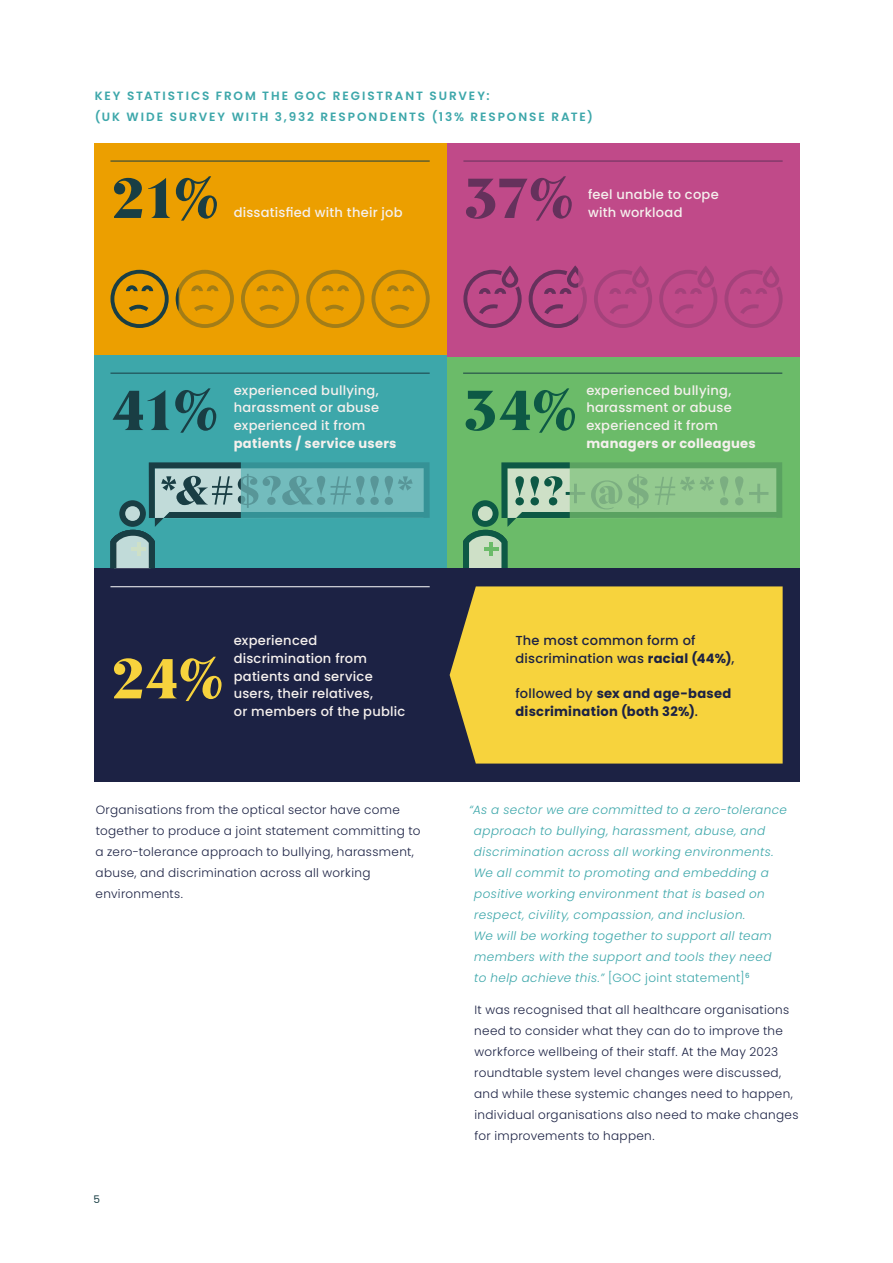
<style>
.page{position:relative;width:893px;height:1263px;background:#fff}
.page>*{position:absolute;margin:0;border:0;box-sizing:border-box;transform-origin:0 0}
.t1{font:900 56.85px "Berlingske Serif";color:#193e44}
.t2{font:900 56.85px "Berlingske Serif";color:#65315c}
.t3{font:900 56.85px "Berlingske Serif";color:#f7d33d}
.t4{font:900 56.85px "Berlingske Serif";color:#0d5945}
.t5{font:500 13.05px/17.9px "Poppins";letter-spacing:.02em;color:#f5f0ed}
.t6{font:700 13.05px/17.9px "Poppins";letter-spacing:.02em;color:#1c2244}
.t7{font:500 13.05px/17.9px "Poppins";letter-spacing:.015em;color:#1c2244}
.t8{font:700 13.05px "Poppins";letter-spacing:.025em;color:#f5f0ed}
.t9{font:300 12px/21px "Poppins";letter-spacing:.025em;color:#1c2244}
.t10{font:italic 300 12px/21px "Poppins";letter-spacing:.035em;color:#3da7aa}
.t11{font:600 12px/21px "Poppins";letter-spacing:.16em;color:#3da7aa}
.t12{font:10.5px "Poppins";color:#193e44}
.s1{font-weight:700}
.s2{font-weight:500}
.s3{font-style:normal}
</style>
<div class="page">
<div style="left:447px;top:355px;width:352px;height:213px;background:#6bbb69"></div>
<div style="left:447px;top:143px;width:353px;height:213px;background:#c04a89"></div>
<div style="left:94px;top:143px;width:353px;height:213px;background:#ec9f00"></div>
<hr style="left:110px;top:161px;width:320px;height:1px;background:#193e44">
<hr style="left:463px;top:161px;width:320px;height:1px;background:#65315c">
<svg style="left:110px;top:270px;width:59px;height:58px"></svg>
<svg style="left:241px;top:270px;width:58px;height:58px"></svg>
<svg style="left:306px;top:270px;width:58px;height:58px"></svg>
<svg style="left:371px;top:270px;width:59px;height:58px"></svg>
<svg style="left:176px;top:270px;width:58px;height:58px"></svg>
<svg style="left:463px;top:266px;width:59px;height:62px"></svg>
<svg style="left:529px;top:265px;width:58px;height:63px"></svg>
<svg style="left:594px;top:266px;width:58px;height:62px"></svg>
<svg style="left:659px;top:266px;width:58px;height:62px"></svg>
<svg style="left:724px;top:266px;width:59px;height:62px"></svg>
<div style="left:94px;top:355px;width:353px;height:213px;background:#3da7aa"></div>
<div style="left:94px;top:568px;width:706px;height:214px;background:#1c2244"></div>
<div style="left:450px;top:586px;width:333px;height:177px;background:#f7d33d"></div>
<hr style="left:110px;top:373px;width:320px;height:1px;background:#193e44">
<hr style="left:110px;top:586px;width:320px;height:1px;background:#fff">
<hr style="left:463px;top:373px;width:319px;height:1px;background:#193e44">
<svg style="left:110px;top:462px;width:320px;height:106px"></svg>
<svg style="left:463px;top:462px;width:319px;height:106px"></svg>
<p class="t11" style="left:95px;top:86px;width:500px">KEY STATISTICS FROM THE GOC REGISTRANT SURVEY:<br>(UK WIDE SURVEY WITH 3,932 RESPONDENTS (13% RESPONSE RATE)</p>
<h1 class="t1" style="left:110px;top:152px;width:111px">21%</h1>
<p class="t5" style="left:234px;top:204px;width:170px">dissatisfied with their job</p>
<h1 class="t2" style="left:463px;top:152px;width:113px">37%</h1>
<p class="t5" style="left:588px;top:186px;width:132px">feel unable to cope with workload</p>
<h1 class="t1" style="left:110px;top:364px;width:111px">41%</h1>
<p class="t5" style="left:234px;top:381px;width:147px;text-align:justify">experienced bullying, harassment or abuse experienced it from</p>
<p class="t8" style="left:234px;top:436px;width:164px">patients / service users</p>
<h1 class="t4" style="left:463px;top:364px;width:117px">34%</h1>
<p class="t5" style="left:586px;top:381px;width:147px;text-align:justify">experienced bullying, harassment or abuse experienced it from</p>
<p class="t8" style="left:586px;top:436px;width:171px">managers or colleagues</p>
<h1 class="t3" style="left:110px;top:632px;width:116px">24%</h1>
<p class="t5" style="left:234px;top:632px;width:173px">experienced discrimination from patients and service users, their relatives,<br>or members of the public</p>
<p class="t7" style="left:515px;top:632px;width:220px">The most common form of discrimination was <span class="s1">racial (44%)</span>,</p>
<p class="t6" style="left:515px;top:685px;width:217px"><span class="s2">followed by</span> sex and age-based discrimination (both 32%)<span class="s2">.</span></p>
<p class="t9" style="left:96px;top:800px;width:326px">Organisations from the optical sector have come together to produce a joint statement committing to a zero-tolerance approach to bullying, harassment, abuse, and discrimination across all working environments.</p>
<p class="t10" style="left:474px;top:800px;width:315px;text-indent:-5px">“As a sector we are committed to a zero-tolerance approach to bullying, harassment, abuse, and discrimination across all working environments.<br>We all commit to promoting and embedding a positive working environment that is based on respect, civility, compassion, and inclusion.<br>We will be working together to support all team members with the support and tools they need<br>to help achieve this.” <span class="s3">[GOC joint statement]</span><sup>6</sup></p>
<p class="t9" style="left:474px;top:999px;width:326px">It was recognised that all healthcare organisations need to consider what they can do to improve the workforce wellbeing of their staff. At the May 2023 roundtable system level changes were discussed, and while these systemic changes need to happen, individual organisations also need to make changes for improvements to happen.</p>
<p class="t12" style="left:94px;top:1193px;width:8px">5</p>
</div>
